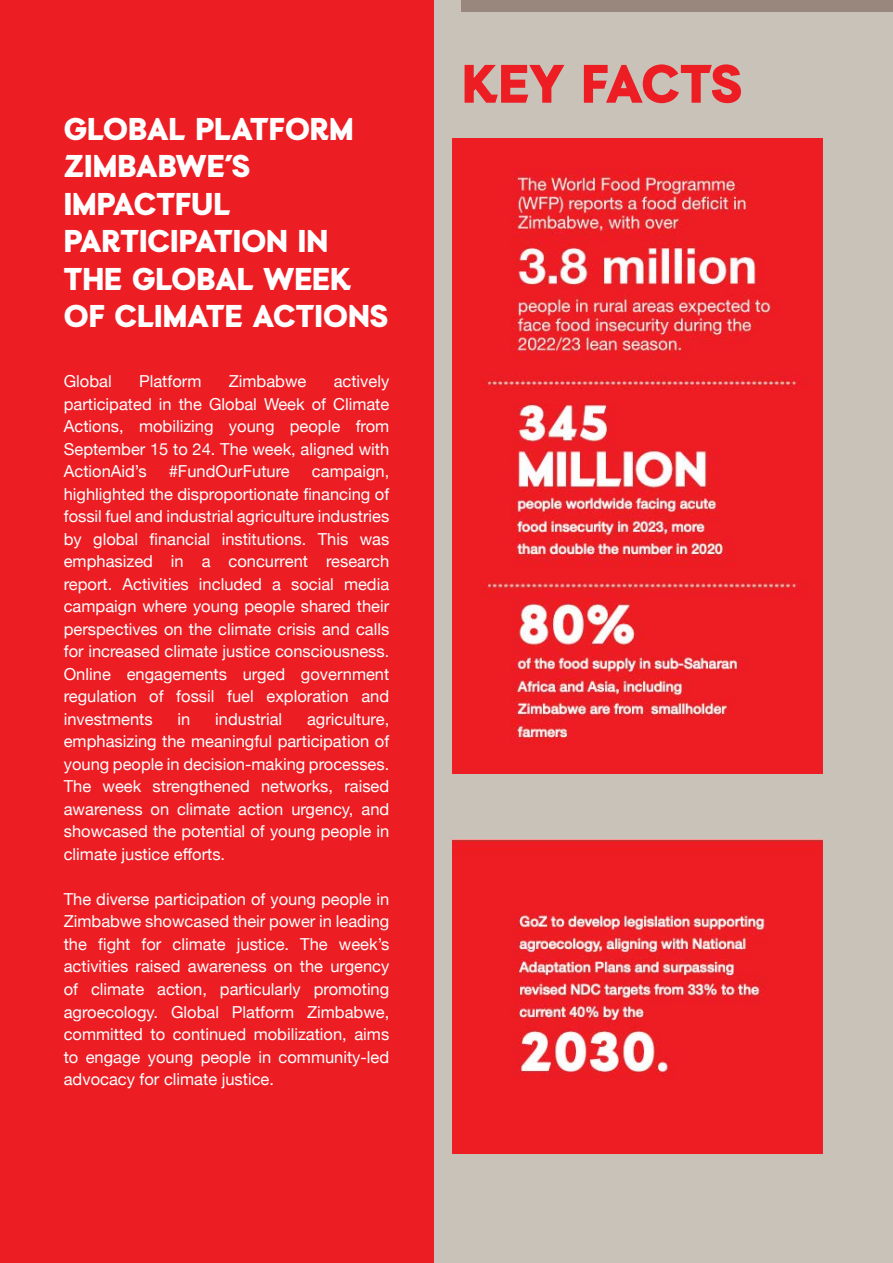
<style>
.page{position:relative;width:893px;height:1263px;background:#fff}
.page>*{position:absolute;margin:0;border:0;box-sizing:border-box;transform-origin:0 0}
.t1{font:900 54px "Auxilia";letter-spacing:-.01em;color:#ed1d24}
.t2{font:900 31.5px/37.5px "Auxilia";color:#fff}
.t3{font:16.5px/22.5px "Helvetica Neue";color:#fff;text-align:justify}
</style>
<div class="page">
<div style="left:1px;top:0;width:892px;height:1263px;background:#c9c2b8"></div>
<div style="left:462px;top:0;width:431px;height:12px;background:#99877d"></div>
<div style="left:0;top:0;width:434px;height:1263px;background:#ed1d24"></div>
<img style="left:453px;top:139px;width:369px;height:635px">
<img style="left:453px;top:840px;width:369px;height:313px">
<h2 class="t2" style="left:64px;top:109px;width:326px">GLOBAL PLATFORM<br>ZIMBABWE’S<br>IMPACTFUL<br>PARTICIPATION IN<br>THE GLOBAL WEEK<br>OF CLIMATE ACTIONS</h2>
<p class="t3" style="left:64px;top:371px;width:49px">Global</p>
<p class="t3" style="left:139px;top:371px;width:64px">Platform</p>
<p class="t3" style="left:229px;top:371px;width:79px">Zimbabwe</p>
<p class="t3" style="left:64px;top:371px;width:327px;text-indent:270px">actively participated in the Global Week of Climate Actions, mobilizing young people from September 15 to 24. The week, aligned with ActionAid’s</p>
<p class="t3" style="left:169px;top:461px;width:123px">#FundOurFuture</p>
<p class="t3" style="left:64px;top:461px;width:327px;text-indent:248px">campaign, highlighted the disproportionate financing of fossil fuel and industrial agriculture industries by global financial institutions. This was emphasized in a concurrent research report. Activities included a social media campaign where young people shared their perspectives on the climate crisis and calls for increased climate justice consciousness.<br>Online engagements urged government regulation of fossil fuel exploration and investments</p>
<p class="t3" style="left:64px;top:709px;width:327px;text-indent:243px">agriculture, emphasizing the meaningful participation of young people in decision-making processes.<br>The week strengthened networks, raised awareness on climate action urgency, and showcased the potential of young people in climate justice efforts.</p>
<p class="t3" style="left:64px;top:889px;width:327px">The diverse participation of young people in Zimbabwe showcased their power in leading the fight for climate justice. The week’s activities raised awareness on the urgency of climate action, particularly promoting agroecology. Global Platform Zimbabwe, committed to continued mobilization, aims to engage young people in community-led advocacy for climate justice.</p>
<p class="t3" style="left:178px;top:709px;width:14px">in</p>
<p class="t3" style="left:215px;top:709px;width:68px">industrial</p>
<h1 class="t1" style="left:462px;top:50px;width:282px">KEY FACTS</h1>
</div>
